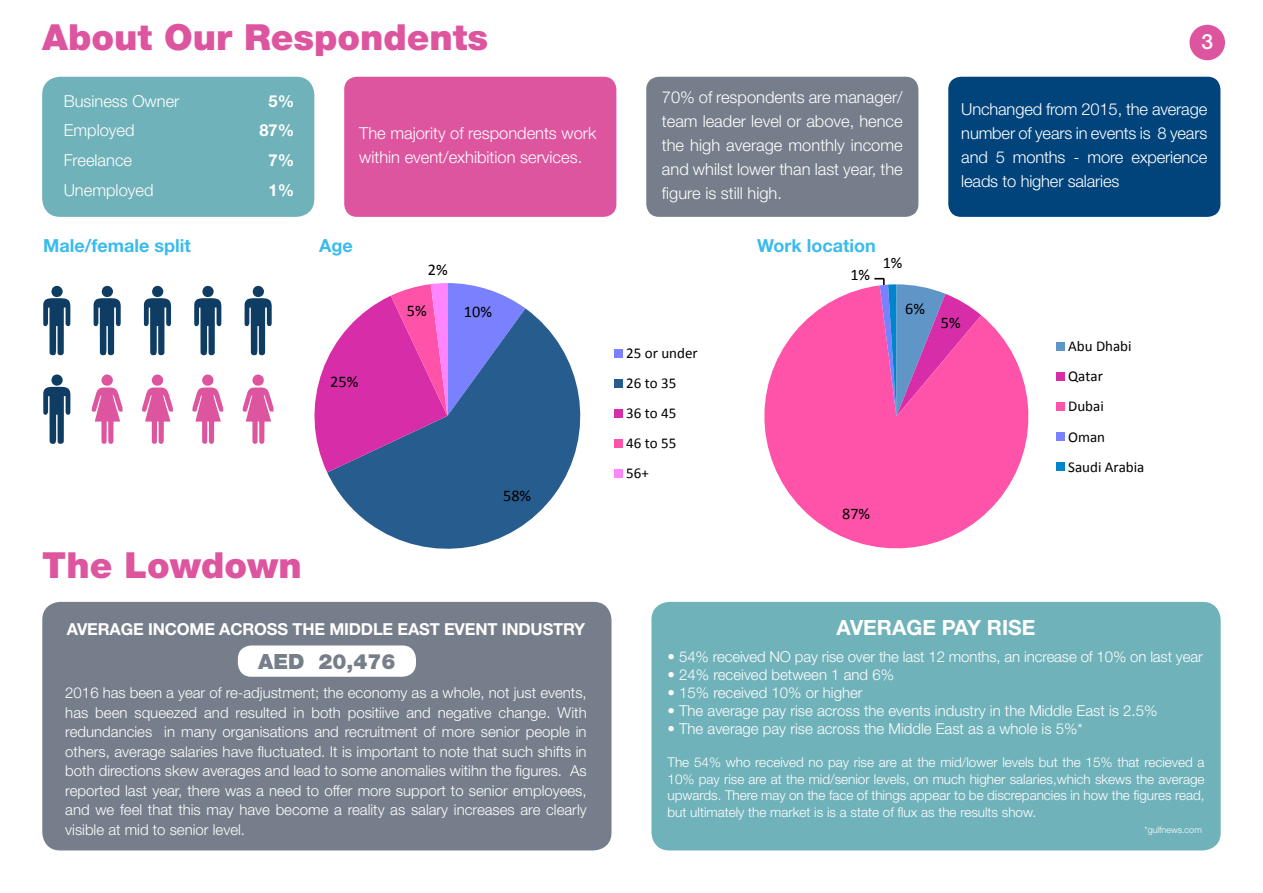
<style>
.page{position:relative;width:1263px;height:893px;background:#fff}
.page>*{position:absolute;margin:0;border:0;box-sizing:border-box;transform-origin:0 0}
.Graph_Title{font:900 36px "Helvetica Neue LT Std";color:#de559f}
.Table_body{font:700 21px "Helvetica Neue LT Std";color:#fff}
.Table_body-2{font:900 21px "Helvetica Neue LT Std";color:#757e8a}
.Table_body-3{font:500 21px "Helvetica Neue LT Std";color:#fff}
.Graph_Title-2{font:700 18px "Helvetica Neue LT Std";color:#3abbec}
.Highest{font:300 16.5px/24px "Helvetica Neue LT Std";color:#fff;text-align:justify}
.Table_body-4{font:700 16.5px "Helvetica Neue LT Std";letter-spacing:-.01em;color:#fff}
.Graph_Title-3{font:300 16.5px "Helvetica Neue LT Std";color:#fff}
.Graph_Title-4{font:700 16.5px "Helvetica Neue LT Std";color:#fff}
.t1{font:16.35px "Calibri";color:#000}
.t2{font:16.2px "Calibri";color:#000}
.Table_body-5{font:300 15px/19.5px "Helvetica Neue LT Std";color:#fff;text-align:justify}
.t3{font:15px/30.2px "Calibri";color:#000}
.Table_body-6{font:300 13.5px/16.5px "Helvetica Neue LT Std";color:#fff;text-align:justify}
.Table_body-7{font:300 9px "Helvetica Neue LT Std";color:#fff}
</style>
<div class="page">
<svg style="left:327px;top:308px;width:254px;height:241px;fill:#275c8f"></svg>
<svg style="left:314px;top:283px;width:211px;height:189px;background:#9f65ba"></svg>
<div style="left:1189px;top:25px;width:36px;height:35px;background:#de559f;border-radius:50%"></div>
<svg style="left:192px;top:374px;width:31px;height:70px"></svg>
<div style="left:42px;top:602px;width:569px;height:248px;background:#757e8a;border-radius:18px"></div>
<div style="left:238px;top:645px;width:178px;height:32px;background:#fff;border-radius:14px"></div>
<div style="left:651px;top:602px;width:570px;height:248px;background:#70b2ba;border-radius:18px"></div>
<div style="left:42px;top:77px;width:272px;height:140px;background:#70b2ba;border-radius:18px"></div>
<div style="left:344px;top:77px;width:272px;height:140px;background:#de559f;border-radius:13px"></div>
<svg style="left:92px;top:374px;width:31px;height:70px"></svg>
<svg style="left:142px;top:374px;width:31px;height:70px"></svg>
<svg style="left:243px;top:374px;width:31px;height:70px"></svg>
<svg style="left:43px;top:286px;width:27px;height:69px"></svg>
<svg style="left:94px;top:286px;width:27px;height:69px"></svg>
<svg style="left:144px;top:286px;width:27px;height:69px"></svg>
<svg style="left:194px;top:286px;width:27px;height:69px"></svg>
<svg style="left:245px;top:286px;width:27px;height:69px"></svg>
<svg style="left:43px;top:374px;width:27px;height:70px"></svg>
<div style="left:646px;top:77px;width:272px;height:140px;background:#757e8a;border-radius:13px"></div>
<div style="left:948px;top:77px;width:272px;height:140px;background:#00447b;border-radius:13px"></div>
<div style="left:615px;top:349px;width:8px;height:8px;background:#7a81ff"></div>
<div style="left:615px;top:379px;width:8px;height:8px;background:#275c8f"></div>
<div style="left:615px;top:409px;width:8px;height:8px;background:#d82da9"></div>
<div style="left:615px;top:439px;width:8px;height:9px;background:#ff52a9"></div>
<div style="left:615px;top:469px;width:8px;height:9px;background:#ff85ff"></div>
<div style="left:1056px;top:342px;width:9px;height:9px;background:#6095c8"></div>
<div style="left:1056px;top:372px;width:9px;height:9px;background:#d82da9"></div>
<div style="left:1056px;top:403px;width:9px;height:8px;background:#ff52a9"></div>
<div style="left:1056px;top:433px;width:9px;height:8px;background:#7a81ff"></div>
<div style="left:1056px;top:463px;width:9px;height:8px;background:#0084cc"></div>
<svg style="left:764px;top:286px;width:265px;height:263px;fill:#ff52a9"></svg>
<svg style="left:874px;top:278px;width:107px;height:138px;background:#c570bd"></svg>
<p class="Graph_Title" style="left:42px;top:16px;width:448px">About Our Respondents</p>
<p class="Graph_Title-3" style="left:64px;top:91px;width:117px">Business Owner</p>
<p class="Graph_Title-4" style="left:269px;top:90px;width:27px">5%</p>
<p class="Graph_Title-3" style="left:64px;top:120px;width:72px">Employed</p>
<p class="Graph_Title-4" style="left:259px;top:120px;width:36px">87%</p>
<p class="Graph_Title-3" style="left:64px;top:150px;width:70px">Freelance</p>
<p class="Graph_Title-4" style="left:269px;top:150px;width:27px">7%</p>
<p class="Graph_Title-3" style="left:64px;top:180px;width:91px">Unemployed</p>
<p class="Graph_Title-4" style="left:269px;top:180px;width:27px">1%</p>
<p class="Highest" style="left:359px;top:121px;width:239px">The majority of respondents work within event/exhibition services.</p>
<p class="Highest" style="left:662px;top:85px;width:242px">70% of respondents are manager/ team leader level or above, hence the high average monthly income and whilst lower than last year, the figure is still high.</p>
<p class="Graph_Title-2" style="left:43px;top:235px;width:149px">Male/female split</p>
<p class="Graph_Title-2" style="left:319px;top:235px;width:35px">Age</p>
<p class="Graph_Title-2" style="left:757px;top:235px;width:120px">Work location</p>
<p class="t1" style="left:428px;top:259px;width:21px">2%</p>
<p class="t1" style="left:407px;top:300px;width:21px">5%</p>
<p class="t1" style="left:464px;top:302px;width:30px">10%</p>
<p class="t2" style="left:850px;top:264px;width:21px">1%</p>
<p class="t2" style="left:883px;top:253px;width:21px">1%</p>
<p class="t2" style="left:905px;top:298px;width:21px">6%</p>
<p class="Table_body-3" style="left:1201px;top:29px;width:13px">3</p>
<p class="Highest" style="left:961px;top:97px;width:247px">Unchanged from 2015, the average number of years in events is 8 years and 5 months - more experience leads to higher salaries</p>
<p class="t2" style="left:941px;top:312px;width:21px">5%</p>
<p class="t1" style="left:330px;top:372px;width:30px">25%</p>
<p class="Graph_Title" style="left:42px;top:543px;width:261px">The Lowdown</p>
<p class="t1" style="left:503px;top:486px;width:30px">58%</p>
<p class="Table_body-4" style="left:67px;top:619px;width:520px">AVERAGE INCOME ACROSS THE MIDDLE EAST EVENT INDUSTRY</p>
<p class="Table_body-2" style="left:258px;top:649px;width:139px">AED 20,476</p>
<p class="Table_body-5" style="left:65px;top:683px;width:523px">2016 has been a year of re-adjustment; the economy as a whole, not just events, has been squeezed and resulted in both positiive and negative change. With redundancies in many organisations and recruitment of more senior people in others, average salaries have fluctuated. It is important to note that such shifts in both directions skew averages and lead to some anomalies witihn the figures. As reported last year, there was a need to offer more support to senior employees, and we feel that this may have become a reality as salary increases are clearly visible at mid to senior level.</p>
<p class="t3" style="left:626px;top:338px;width:73px">25 or under<br>26 to 35<br>36 to 45<br>46 to 55<br>56+</p>
<p class="t3" style="left:1068px;top:331px;width:78px">Abu Dhabi<br>Qatar<br>Dubai<br>Oman<br>Saudi Arabia</p>
<p class="t2" style="left:842px;top:504px;width:29px">87%</p>
<p class="Table_body" style="left:837px;top:615px;width:200px">AVERAGE PAY RISE</p>
<p class="Table_body-5" style="left:667px;top:647px;width:537px">• 54% received NO pay rise over the last 12 months, an increase of 10% on last year</p>
<p class="Table_body-5" style="left:667px;top:665px;width:228px">• 24% received between 1 and 6%</p>
<p class="Table_body-5" style="left:667px;top:683px;width:197px">• 15% received 10% or higher</p>
<p class="Table_body-5" style="left:667px;top:701px;width:491px">• The average pay rise across the events industry in the Middle East is 2.5%</p>
<p class="Table_body-5" style="left:667px;top:719px;width:417px">• The average pay rise across the Middle East as a whole is 5%*</p>
<p class="Table_body-6" style="left:667px;top:754px;width:539px">The 54% who received no pay rise are at the mid/lower levels but the 15% that recieved a 10% pay rise are at the mid/senior levels, on much higher salaries,which skews the average upwards. There may on the face of things appear to be discrepancies in how the figures read, but ultimately the market is is a state of flux as the results show.</p>
<p class="Table_body-7" style="left:1145px;top:825px;width:59px">*gulfnews.com</p>
</div>
